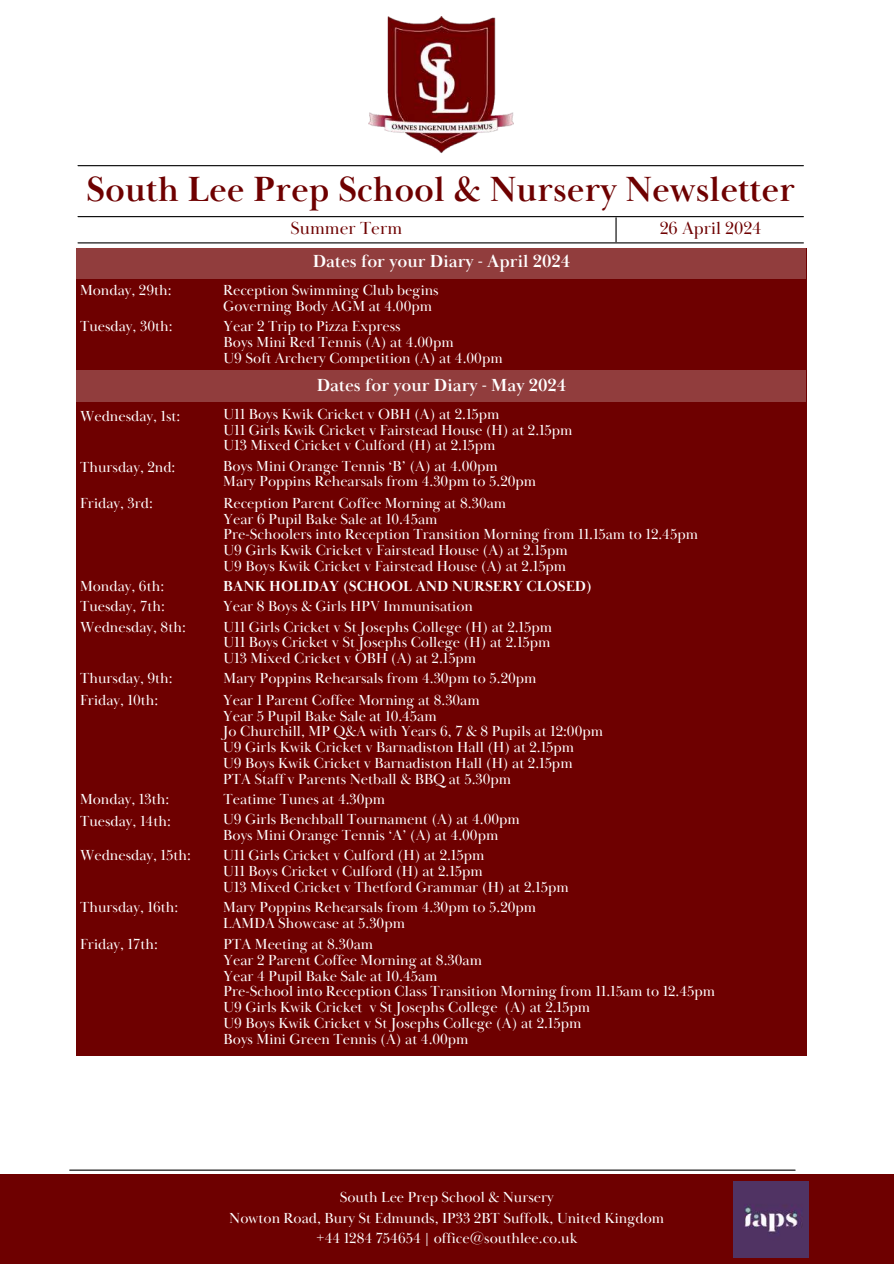
<style>
.page{position:relative;width:894px;height:1264px;background:#fff}
.page>*{position:absolute;margin:0;border:0;box-sizing:border-box;transform-origin:0 0}
.t1{font:700 36px "Baskerville Display PT";color:#6e0000}
.t2{font:700 18px "Baskerville Display PT";color:#fff}
.t3{font:18px "Baskerville Display PT";color:#6e0000}
.t4{font:15px/15.8px "Baskerville Display PT";color:#fff}
.t5{font:700 15px "Baskerville Display PT";color:#fff}
</style>
<div class="page">
<hr style="left:78px;top:216px;width:725px;height:1px;background:#000">
<hr style="left:78px;top:165px;width:725px;height:1px;background:#000">
<svg style="left:615px;top:218px;width:1px;height:24px"></svg>
<hr style="left:70px;top:1169px;width:724px;height:1px;background:#000">
<img style="left:368px;top:16px;width:145px;height:137px">
<div style="left:76px;top:248px;width:730px;height:807px;background:#6e0000"></div>
<div style="left:75px;top:247px;width:730px;height:31px;background:#913d3d"></div>
<div style="left:0;top:1174px;width:893px;height:89px;background:#6e0000"></div>
<img style="left:733px;top:1181px;width:75px;height:76px">
<hr style="left:78px;top:242px;width:725px;height:1px;background:#000">
<div style="left:75px;top:370px;width:730px;height:32px;background:#913d3d"></div>
<h1 class="t1" style="left:86px;top:167px;width:710px">South Lee Prep School &amp; Nursery Newsletter</h1>
<p class="t3" style="left:290px;top:217px;width:113px">Summer Term</p>
<p class="t2" style="left:313px;top:250px;width:259px">Dates for your Diary - April 2024</p>
<p class="t4" style="left:223px;top:283px;width:217px">Reception Swimming Club begins<br>Governing Body AGM at 4.00pm</p>
<p class="t3" style="left:659px;top:217px;width:103px">26 April 2024</p>
<p class="t4" style="left:80px;top:283px;width:93px">Monday, 29th:</p>
<p class="t4" style="left:80px;top:319px;width:94px">Tuesday, 30th:</p>
<p class="t4" style="left:223px;top:319px;width:280px">Year 2 Trip to Pizza Express<br>Boys Mini Red Tennis (A) at 4.00pm<br>U9 Soft Archery Competition (A) at 4.00pm</p>
<p class="t2" style="left:317px;top:374px;width:251px">Dates for your Diary - May 2024</p>
<p class="t4" style="left:80px;top:409px;width:102px">Wednesday, 1st:</p>
<p class="t4" style="left:223px;top:406px;width:350px">U11 Boys Kwik Cricket v OBH (A) at 2.15pm<br>U11 Girls Kwik Cricket v Fairstead House (H) at 2.15pm<br>U13 Mixed Cricket v Culford (H) at 2.15pm</p>
<p class="t4" style="left:80px;top:459px;width:97px">Thursday, 2nd:</p>
<p class="t4" style="left:223px;top:458px;width:314px">Boys Mini Orange Tennis ‘B’ (A) at 4.00pm<br>Mary Poppins Rehearsals from 4.30pm to 5.20pm</p>
<p class="t4" style="left:80px;top:495px;width:74px">Friday, 3rd:</p>
<p class="t4" style="left:223px;top:495px;width:476px">Reception Parent Coffee Morning at 8.30am<br>Year 6 Pupil Bake Sale at 10.45am<br>Pre-Schoolers into Reception Transition Morning from 11.15am to 12.45pm U9 Girls Kwik Cricket v Fairstead House (A) at 2.15pm<br>U9 Boys Kwik Cricket v Fairstead House (A) at 2.15pm</p>
<p class="t4" style="left:80px;top:579px;width:86px">Monday, 6th:</p>
<p class="t5" style="left:223px;top:577px;width:370px">BANK HOLIDAY (SCHOOL AND NURSERY CLOSED)</p>
<p class="t4" style="left:80px;top:599px;width:86px">Tuesday, 7th:</p>
<p class="t4" style="left:223px;top:597px;width:330px;line-height:20.2px">Year 8 Boys &amp; Girls HPV Immunisation<br>U11 Girls Cricket v St Josephs College (H) at 2.15pm</p>
<p class="t4" style="left:223px;top:635px;width:328px">U11 Boys Cricket v St Josephs College (H) at 2.15pm<br>U13 Mixed Cricket v OBH (A) at 2.15pm</p>
<p class="t4" style="left:80px;top:619px;width:107px">Wednesday, 8th:</p>
<p class="t4" style="left:80px;top:671px;width:94px">Thursday, 9th:</p>
<p class="t4" style="left:223px;top:671px;width:314px">Mary Poppins Rehearsals from 4.30pm to 5.20pm</p>
<p class="t4" style="left:80px;top:692px;width:80px">Friday, 10th:</p>
<p class="t4" style="left:223px;top:692px;width:381px">Year 1 Parent Coffee Morning at 8.30am<br>Year 5 Pupil Bake Sale at 10.45am<br>Jo Churchill, MP Q&amp;A with Years 6, 7 &amp; 8 Pupils at 12:00pm U9 Girls Kwik Cricket v Barnadiston Hall (H) at 2.15pm<br>U9 Boys Kwik Cricket v Barnadiston Hall (H) at 2.15pm PTA Staff v Parents Netball &amp; BBQ at 5.30pm</p>
<p class="t4" style="left:80px;top:791px;width:91px">Monday, 13th:</p>
<p class="t4" style="left:223px;top:789px;width:298px;line-height:20.2px">Teatime Tunes at 4.30pm<br>U9 Girls Benchball Tournament (A) at 4.00pm</p>
<p class="t4" style="left:223px;top:827px;width:276px">Boys Mini Orange Tennis ‘A’ (A) at 4.00pm</p>
<p class="t4" style="left:80px;top:814px;width:92px">Tuesday, 14th:</p>
<p class="t4" style="left:80px;top:847px;width:112px">Wednesday, 15th:</p>
<p class="t4" style="left:223px;top:847px;width:347px">U11 Girls Cricket v Culford (H) at 2.15pm<br>U11 Boys Cricket v Culford (H) at 2.15pm<br>U13 Mixed Cricket v Thetford Grammar (H) at 2.15pm</p>
<p class="t4" style="left:80px;top:899px;width:100px">Thursday, 16th:</p>
<p class="t4" style="left:223px;top:899px;width:314px">Mary Poppins Rehearsals from 4.30pm to 5.20pm<br>LAMDA Showcase at 5.30pm</p>
<p class="t4" style="left:80px;top:936px;width:79px">Friday, 17th:</p>
<p class="t4" style="left:223px;top:936px;width:493px">PTA Meeting at 8.30am<br>Year 2 Parent Coffee Morning at 8.30am<br>Year 4 Pupil Bake Sale at 10.45am<br>Pre-School into Reception Class Transition Morning from 11.15am to 12.45pm U9 Girls Kwik Cricket v St Josephs College (A) at 2.15pm<br>U9 Boys Kwik Cricket v St Josephs College (A) at 2.15pm<br>Boys Mini Green Tennis (A) at 4.00pm</p>
<p class="t4" style="left:229px;top:1187px;width:436px;line-height:20.2px;text-align:center">South Lee Prep School &amp; Nursery<br>Nowton Road, Bury St Edmunds, IP33 2BT Suffolk, United Kingdom +44 1284 754654 | office@southlee.co.uk</p>
</div>
